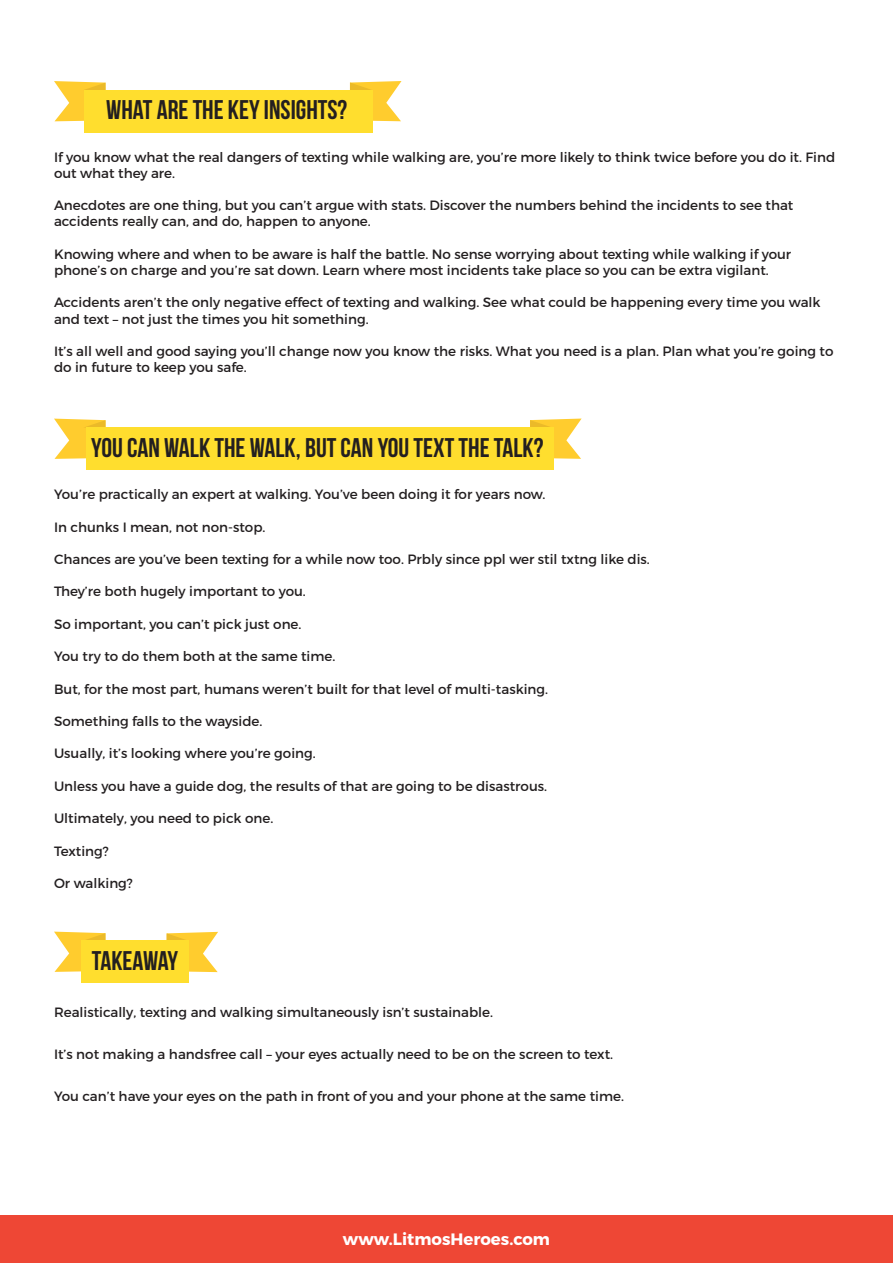
<style>
.page{position:relative;width:893px;height:1263px;background:#fff}
.page>*{position:absolute;margin:0;border:0;box-sizing:border-box;transform-origin:0 0}
.t1{font:700 27px "Bebas Neue";color:#231f20}
.t2{font:700 16.5px "Montserrat";color:#fff}
.t3{font:13.5px/16.2px "Montserrat";color:#231f20}
</style>
<div class="page">
<div style="left:0;top:1215px;width:893px;height:48px;background:#ee4735"></div>
<svg style="left:54px;top:81px;width:52px;height:40px"></svg>
<svg style="left:350px;top:81px;width:51px;height:40px"></svg>
<div style="left:84px;top:90px;width:288px;height:42px;background:#ffde2e"></div>
<svg style="left:54px;top:419px;width:52px;height:40px"></svg>
<svg style="left:530px;top:418px;width:52px;height:41px"></svg>
<div style="left:86px;top:428px;width:468px;height:42px;background:#ffde2e"></div>
<svg style="left:54px;top:932px;width:51px;height:40px"></svg>
<svg style="left:167px;top:932px;width:51px;height:40px"></svg>
<div style="left:82px;top:940px;width:107px;height:43px;background:#ffde2e"></div>
<p class="t1" style="left:106px;top:95px;width:243px">WHAT ARE THE KEY INSIGHTS?</p>
<p class="t3" style="left:54px;top:149px;width:783px">If you know what the real dangers of texting while walking are, you’re more likely to think twice before you do it. Find out what they are.</p>
<p class="t3" style="left:54px;top:197px;width:741px">Anecdotes are one thing, but you can’t argue with stats. Discover the numbers behind the incidents to see that accidents really can, and do, happen to anyone.</p>
<p class="t3" style="left:54px;top:246px;width:739px">Knowing where and when to be aware is half the battle. No sense worrying about texting while walking if your phone’s on charge and you’re sat down. Learn where most incidents take place so you can be extra vigilant.</p>
<p class="t3" style="left:54px;top:294px;width:768px">Accidents aren’t the only negative effect of texting and walking. See what could be happening every time you walk and text – not just the times you hit something.</p>
<p class="t3" style="left:54px;top:343px;width:781px">It’s all well and good saying you’ll change now you know the risks. What you need is a plan. Plan what you’re going to do in future to keep you safe.</p>
<p class="t1" style="left:91px;top:432px;width:454px">YOU CAN WALK THE WALK, BUT CAN YOU TEXT THE TALK?</p>
<p class="t3" style="left:54px;top:486px;width:493px">You’re practically an expert at walking. You’ve been doing it for years now.</p>
<p class="t3" style="left:54px;top:519px;width:213px">In chunks I mean, not non-stop.</p>
<p class="t3" style="left:54px;top:551px;width:597px">Chances are you’ve been texting for a while now too. Prbly since ppl wer stil txtng like dis.</p>
<p class="t3" style="left:54px;top:583px;width:253px">They’re both hugely important to you.</p>
<p class="t3" style="left:54px;top:616px;width:249px">So important, you can’t pick just one.</p>
<p class="t3" style="left:54px;top:648px;width:283px">You try to do them both at the same time.</p>
<p class="t3" style="left:54px;top:681px;width:496px">But, for the most part, humans weren’t built for that level of multi-tasking.</p>
<p class="t3" style="left:54px;top:713px;width:210px">Something falls to the wayside.</p>
<p class="t3" style="left:54px;top:745px;width:263px">Usually, it’s looking where you’re going.</p>
<p class="t3" style="left:54px;top:778px;width:495px">Unless you have a guide dog, the results of that are going to be disastrous.</p>
<p class="t3" style="left:54px;top:810px;width:221px">Ultimately, you need to pick one.</p>
<p class="t3" style="left:54px;top:843px;width:56px">Texting?</p>
<p class="t3" style="left:54px;top:875px;width:80px">Or walking?</p>
<p class="t1" style="left:92px;top:945px;width:88px">TAKEAWAY</p>
<p class="t3" style="left:54px;top:1004px;width:441px">Realistically, texting and walking simultaneously isn’t sustainable.</p>
<p class="t3" style="left:54px;top:1046px;width:561px">It’s not making a handsfree call – your eyes actually need to be on the screen to text.</p>
<p class="t3" style="left:54px;top:1088px;width:571px">You can’t have your eyes on the path in front of you and your phone at the same time.</p>
<p class="t2" style="left:343px;top:1229px;width:209px">www.LitmosHeroes.com</p>
</div>
